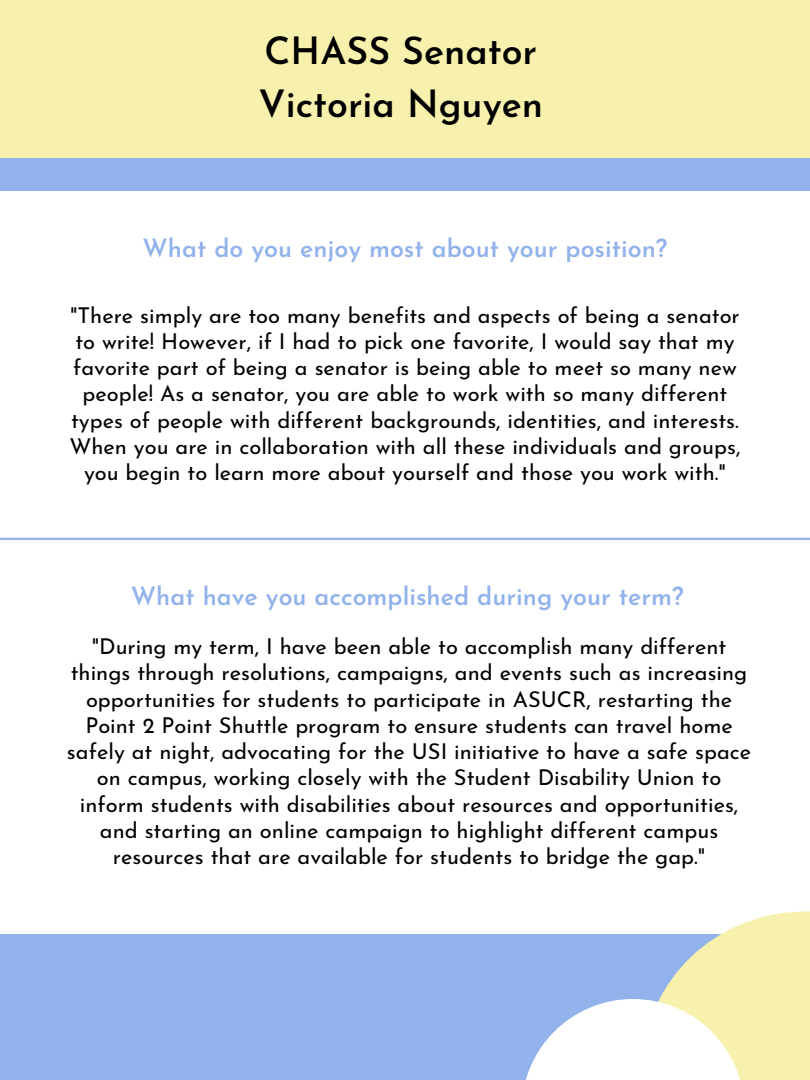
<style>
.page{position:relative;width:810px;height:1080px;background:#91b2eb}
.page>*{position:absolute;margin:0;border:0;box-sizing:border-box;transform-origin:0 0}
.t1{font:600 37.5px/52.5px "Josefin Sans";color:#000}
.t2{font:600 25px "Josefin Sans";color:#91b2eb}
.t3{font:21.88px/26.2px "Josefin Sans";color:#000;text-align:center}
</style>
<div class="page">
<div style="left:0;top:0;width:810px;height:157px;background:#f8f1ae"></div>
<div style="left:0;top:192px;width:810px;height:888px;background:#fff"></div>
<hr style="left:0;top:538px;width:810px;height:2px;background:#91b2eb">
<div style="left:0;top:934px;width:810px;height:146px;background:#91b2eb"></div>
<svg style="left:526px;top:912px;width:284px;height:168px"></svg>
<h1 class="t1" style="left:259px;top:29px;width:286px">CHASS Senator<br>Victoria Nguyen</h1>
<p class="t2" style="left:143px;top:238px;width:526px">What do you enjoy most about your position?</p>
<p class="t3" style="left:69px;top:304px;width:673px">"There simply are too many benefits and aspects of being a senator to write! However, if I had to pick one favorite, I would say that my favorite part of being a senator is being able to meet so many new people! As a senator, you are able to work with so many different types of people with different backgrounds, identities, and interests.<br>When you are in collaboration with all these individuals and groups, you begin to learn more about yourself and those you work with."</p>
<p class="t2" style="left:131px;top:586px;width:554px">What have you accomplished during your term?</p>
<p class="t3" style="left:67px;top:635px;width:686px">"During my term, I have been able to accomplish many different things through resolutions, campaigns, and events such as increasing opportunities for students to participate in ASUCR, restarting the Point 2 Point Shuttle program to ensure students can travel home safely at night, advocating for the USI initiative to have a safe space on campus, working closely with the Student Disability Union to inform students with disabilities about resources and opportunities, and starting an online campaign to highlight different campus resources that are available for students to bridge the gap."</p>
</div>
